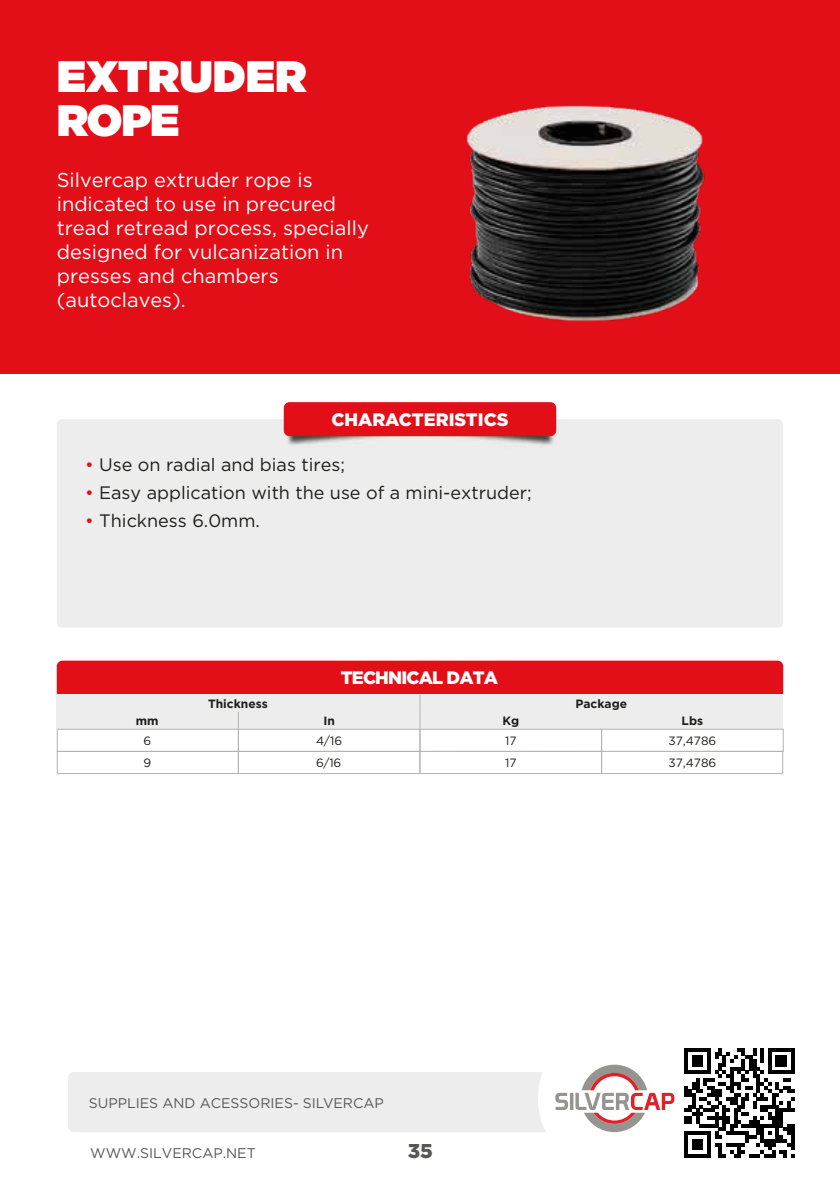
<style>
.page{position:relative;width:840px;height:1191px;background:#fff}
.page>*{position:absolute;margin:0;border:0;box-sizing:border-box;transform-origin:0 0}
.t1{font:900 44px/44px "Gotham";color:#fff}
.t2{font:20px/24px "Gotham";color:#fff}
.t3{font:900 20px "Gotham";color:#575756}
.t4{font:18px "Gotham";color:#1e1e1c}
.t5{font:900 18px "Gotham";color:#fff}
.t6{font:900 18px "Gotham";letter-spacing:-.05em;color:#fff}
.t7{font:14px "Gotham";color:#585857}
.t8{font:14px "Gotham";color:#575756}
.t9{font:12px "Gotham";color:#1d1d1b}
.t10{font:700 12px "Gotham";color:#1e1e1c}
.s1{color:#e20e18}
</style>
<div class="page">
<div style="left:57px;top:419px;width:725px;height:209px;background:#eeeded;border-radius:6px"></div>
<img style="left:287px;top:403px;width:270px;height:42px">
<div style="left:283px;top:402px;width:273px;height:34px;background:#e20e18;border-radius:6px"></div>
<div style="left:68px;top:1072px;width:477px;height:60px;background:#ededed"></div>
<svg style="left:555px;top:1092px;width:13px;height:18px"></svg>
<svg style="left:569px;top:1092px;width:4px;height:18px"></svg>
<svg style="left:575px;top:1064px;width:99px;height:68px"></svg>
<div style="left:0;top:0;width:839px;height:374px;background:#e20e18"></div>
<img style="left:466px;top:105px;width:239px;height:217px">
<svg style="left:684px;top:1048px;width:110px;height:110px"></svg>
<svg style="left:57px;top:660px;width:726px;height:114px"></svg>
<h1 class="t1" style="left:57px;top:54px;width:251px">EXTRUDER<br>ROPE</h1>
<p class="t2" style="left:57px;top:167px;width:313px">Silvercap extruder rope is indicated to use in precured tread retread process, specially designed for vulcanization in presses and chambers (autoclaves).</p>
<p class="t5" style="left:331px;top:407px;width:178px">CHARACTERISTICS</p>
<p class="t4" style="left:85px;top:453px;width:261px"><span class="s1">•</span> Use on radial and bias tires;</p>
<p class="t4" style="left:85px;top:481px;width:448px"><span class="s1">•</span> Easy application with the use of a mini-extruder;</p>
<p class="t4" style="left:85px;top:509px;width:176px"><span class="s1">•</span> Thickness 6.0mm.</p>
<p class="t6" style="left:341px;top:665px;width:159px">TECHNICAL DATA</p>
<p class="t10" style="left:208px;top:695px;width:61px">Thickness</p>
<p class="t10" style="left:575px;top:695px;width:53px">Package</p>
<p class="t10" style="left:136px;top:712px;width:24px">mm</p>
<p class="t10" style="left:323px;top:712px;width:13px">In</p>
<p class="t10" style="left:502px;top:712px;width:18px">Kg</p>
<p class="t9" style="left:143px;top:732px;width:9px">6</p>
<p class="t9" style="left:316px;top:732px;width:28px">4/16</p>
<p class="t9" style="left:504px;top:732px;width:13px">17</p>
<p class="t9" style="left:143px;top:755px;width:9px">9</p>
<p class="t9" style="left:316px;top:755px;width:27px">6/16</p>
<p class="t9" style="left:504px;top:755px;width:13px">17</p>
<p class="t10" style="left:681px;top:712px;width:23px">Lbs</p>
<p class="t9" style="left:668px;top:755px;width:49px">37,4786</p>
<p class="t9" style="left:668px;top:732px;width:49px">37,4786</p>
<p class="t7" style="left:89px;top:1093px;width:296px">SUPPLIES AND ACESSORIES- SILVERCAP</p>
<p class="t8" style="left:90px;top:1144px;width:167px">WWW.SILVERCAP.NET</p>
<p class="t3" style="left:407px;top:1136px;width:27px">35</p>
</div>
